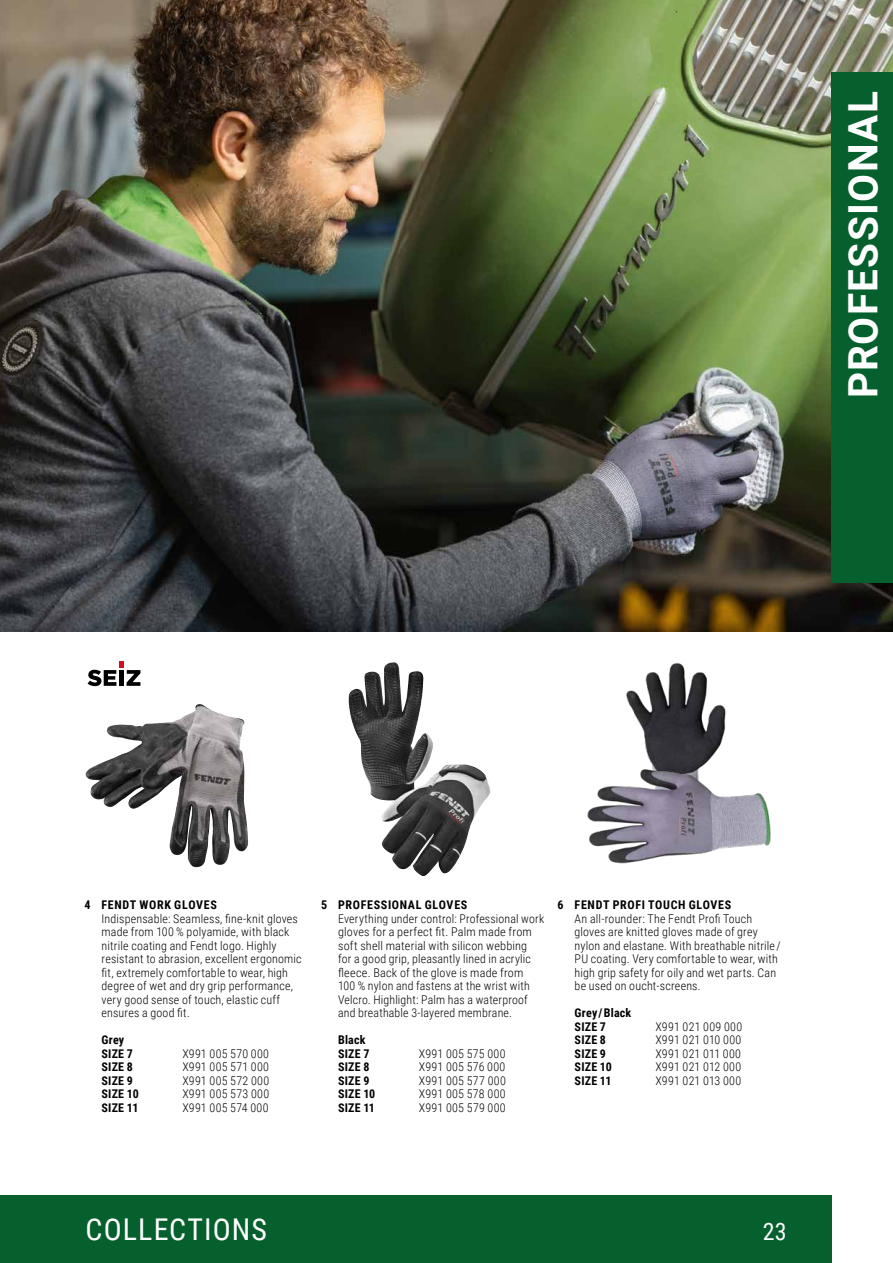
<style>
.page{position:relative;width:893px;height:1263px;background:#fff}
.page>*{position:absolute;margin:0;border:0;box-sizing:border-box;transform-origin:0 0}
.t1{font:700 40.5px "Roboto";letter-spacing:.035em;color:#fff}
.t2{font:30px "Roboto Condensed";letter-spacing:.035em;color:#fff}
.t3{font:24px "Roboto Condensed";color:#fff}
.t4{font:300 12px/13.5px "Roboto Condensed";letter-spacing:.015em;color:#000}
.t5{font:700 12px/13.5px "Roboto Condensed";letter-spacing:.02em;color:#000}
.t6{font:700 12px "Roboto Condensed";letter-spacing:.055em;color:#000}
</style>
<div class="page">
<img style="left:0;top:0;width:893px;height:631px">
<img style="left:85px;top:704px;width:145px;height:163px">
<svg style="left:88px;top:661px;width:52px;height:25px"></svg>
<img style="left:349px;top:662px;width:141px;height:214px">
<img style="left:626px;top:662px;width:100px;height:100px">
<img style="left:587px;top:762px;width:184px;height:102px">
<div style="left:0;top:1195px;width:831px;height:68px;background:#05602d"></div>
<div style="left:831px;top:72px;width:62px;height:511px;background:#05602d"></div>
<h1 class="t1" style="left:835px;top:398px;width:309px;rotate:-90deg">PROFESSIONAL</h1>
<p class="t6" style="left:85px;top:897px;width:134px">4 FENDT WORK GLOVES</p>
<p class="t4" style="left:102px;top:911px;width:202px">Indispensable: Seamless, fine-knit gloves made from 100 % polyamide, with black nitrile coating and Fendt logo. Highly resistant to abrasion, excellent ergonomic fit, extremely comfortable to wear, high degree of wet and dry grip performance, very good sense of touch, elastic cuff ensures a good fit.</p>
<p class="t5" style="left:102px;top:1033px;width:33px">Grey<br>SIZE 7</p>
<p class="t4" style="left:182px;top:1046px;width:88px">X991 005 570 000</p>
<p class="t5" style="left:102px;top:1060px;width:33px">SIZE 8</p>
<p class="t4" style="left:182px;top:1060px;width:88px">X991 005 571 000</p>
<p class="t5" style="left:102px;top:1073px;width:33px">SIZE 9</p>
<p class="t4" style="left:182px;top:1073px;width:88px">X991 005 572 000</p>
<p class="t5" style="left:102px;top:1087px;width:39px">SIZE 10</p>
<p class="t4" style="left:182px;top:1087px;width:88px">X991 005 573 000</p>
<p class="t5" style="left:102px;top:1100px;width:38px">SIZE 11</p>
<p class="t4" style="left:182px;top:1100px;width:88px">X991 005 574 000</p>
<p class="t6" style="left:321px;top:897px;width:148px">5 PROFESSIONAL GLOVES</p>
<p class="t4" style="left:338px;top:911px;width:208px">Everything under control: Professional work gloves for a perfect fit. Palm made from soft shell material with silicon webbing<br>for a good grip, pleasantly lined in acrylic fleece. Back of the glove is made from<br>100 % nylon and fastens at the wrist with Velcro. Highlight: Palm has a waterproof and breathable 3-layered membrane.</p>
<p class="t5" style="left:338px;top:1033px;width:33px">Black<br>SIZE 7</p>
<p class="t4" style="left:419px;top:1046px;width:88px">X991 005 575 000</p>
<p class="t5" style="left:338px;top:1060px;width:33px">SIZE 8</p>
<p class="t4" style="left:419px;top:1060px;width:88px">X991 005 576 000</p>
<p class="t5" style="left:338px;top:1073px;width:33px">SIZE 9</p>
<p class="t4" style="left:419px;top:1073px;width:89px">X991 005 577 000</p>
<p class="t5" style="left:338px;top:1087px;width:39px">SIZE 10</p>
<p class="t4" style="left:419px;top:1087px;width:88px">X991 005 578 000</p>
<p class="t5" style="left:338px;top:1100px;width:38px">SIZE 11</p>
<p class="t4" style="left:419px;top:1100px;width:88px">X991 005 579 000</p>
<p class="t6" style="left:558px;top:897px;width:175px">6 FENDT PROFI TOUCH GLOVES</p>
<p class="t4" style="left:575px;top:911px;width:207px">An all-rounder: The Fendt Profi Touch gloves are knitted gloves made of grey nylon and elastane. With breathable nitrile / PU coating. Very comfortable to wear, with high grip safety for oily and wet parts. Can be used on oucht-screens.</p>
<p class="t5" style="left:575px;top:1006px;width:58px">Grey / Black<br>SIZE 7</p>
<p class="t4" style="left:655px;top:1019px;width:88px">X991 021 009 000</p>
<p class="t5" style="left:575px;top:1033px;width:33px">SIZE 8</p>
<p class="t4" style="left:655px;top:1033px;width:87px">X991 021 010 000</p>
<p class="t5" style="left:575px;top:1046px;width:33px">SIZE 9</p>
<p class="t4" style="left:655px;top:1046px;width:87px">X991 021 011 000</p>
<p class="t5" style="left:575px;top:1060px;width:39px">SIZE 10</p>
<p class="t4" style="left:655px;top:1060px;width:87px">X991 021 012 000</p>
<p class="t5" style="left:575px;top:1073px;width:38px">SIZE 11</p>
<p class="t4" style="left:655px;top:1073px;width:87px">X991 021 013 000</p>
<h2 class="t2" style="left:86px;top:1208px;width:183px">COLLECTIONS</h2>
<h3 class="t3" style="left:763px;top:1214px;width:25px">23</h3>
</div>
